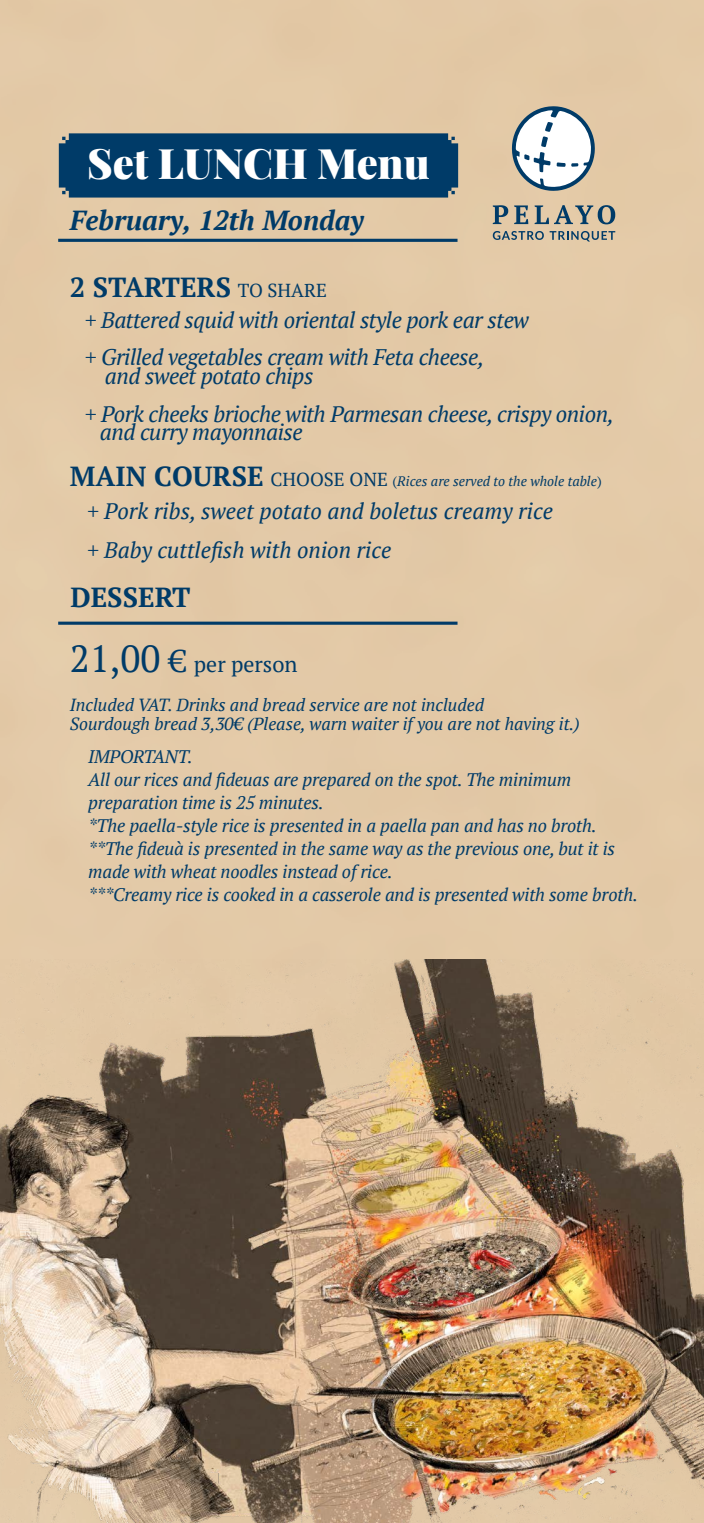
<style>
.page{position:relative;width:704px;height:1523px;background:#fff}
.page>*{position:absolute;margin:0;border:0;box-sizing:border-box;transform-origin:0 0}
.t1{font:900 41.88px "Playfair Display";color:#fff}
.t2{font:700 27.5px "PT Serif";color:#003b68}
.t3{font:italic 700 27.5px "PT Serif";color:#003b68}
.t4{font:italic 22.5px/37.5px "PT Serif";letter-spacing:-.02em;color:#003b68}
.t5{font:italic 22.5px/39.5px "PT Serif";color:#003b68}
.t6{font:21.88px "PT Serif";color:#003b68}
.t7{font:italic 18.12px/23.1px "PT Serif";letter-spacing:-.01em;color:#003b68}
.t8{font:italic 17.5px/19.4px "PT Serif";color:#003b68}
.t9{font:italic 13.75px "PT Serif";color:#003b68}
.s1{font-weight:400;font-size:18.75px}
.s2{font-weight:700;font-style:normal;font-size:27.5px}
.s3{font-style:normal;font-size:18.75px}
.s4{font-style:normal}
.s5{font-size:37.5px}
.s6{font-size:31.25px}
</style>
<div class="page">
<div style="left:0;top:0;width:703px;height:959px;background:#e3c9a7"></div>
<img style="left:0;top:959px;width:703px;height:563px">
<hr style="left:58px;top:239px;width:399px;height:3px;background:#003b68">
<svg style="left:58px;top:621px;width:399px;height:4px;background:#315975"></svg>
<svg style="left:492px;top:205px;width:16px;height:19px"></svg>
<svg style="left:514px;top:205px;width:14px;height:19px"></svg>
<svg style="left:534px;top:205px;width:81px;height:19px;background:#999b92"></svg>
<svg style="left:492px;top:231px;width:51px;height:9px"></svg>
<svg style="left:549px;top:231px;width:66px;height:10px"></svg>
<svg style="left:510px;top:105px;width:85px;height:87px"></svg>
<div style="left:59px;top:133px;width:399px;height:64px;background:#003b68"></div>
<h1 class="t1" style="left:87px;top:130px;width:344px">Set LUNCH Menu</h1>
<h2 class="t3" style="left:70px;top:202px;width:295px">February, 12th Monday</h2>
<h2 class="t2" style="left:70px;top:269px;width:258px">2 STARTERS <span class="s1">TO SHARE</span></h2>
<p class="t4" style="left:85px;top:301px;width:445px">+ Battered squid with oriental style pork ear stew + Grilled vegetables cream with Feta cheese,</p>
<p class="t4" style="left:85px;top:357px;width:530px;text-indent:20px">and sweet potato chips<br>+ Pork cheeks brioche with Parmesan cheese, crispy onion,</p>
<p class="t4" style="left:100px;top:413px;width:204px">and curry mayonnaise</p>
<p class="t9" style="left:70px;top:472px;width:533px"><span class="s2">MAIN COURSE</span> <span class="s3">CHOOSE ONE</span> <span class="s4">(</span>Rices are served to the whole table<span class="s4">)</span></p>
<p class="t5" style="left:87px;top:491px;width:467px">+ Pork ribs, sweet potato and boletus creamy rice + Baby cuttlefish with onion rice</p>
<h2 class="t2" style="left:70px;top:579px;width:121px">DESSERT</h2>
<p class="t6" style="left:70px;top:650px;width:229px"><span class="s5">21,00</span> <span class="s6">€</span> per person</p>
<p class="t8" style="left:70px;top:694px;width:511px">Included VAT. Drinks and bread service are not included<br>Sourdough bread 3,30€ (Please, warn waiter if you are not having it.)</p>
<p class="t7" style="left:88px;top:744px;width:551px">IMPORTANT.<br>All our rices and fideuas are prepared on the spot. The minimum preparation time is 25 minutes.<br>*The paella-style rice is presented in a paella pan and has no broth. **The fideuà is presented in the same way as the previous one, but it is made with wheat noodles instead of rice.<br>***Creamy rice is cooked in a casserole and is presented with some broth.</p>
</div>
